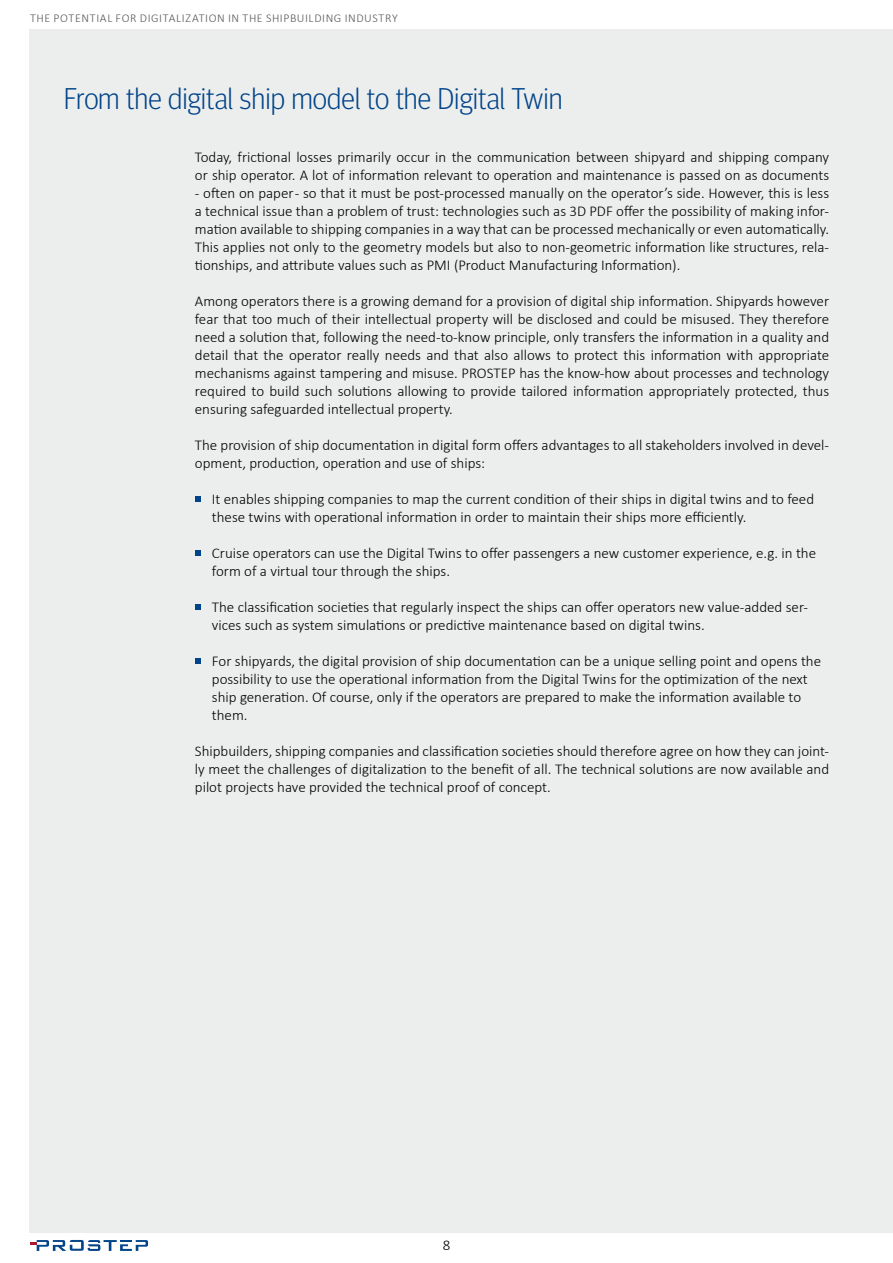
<style>
.page{position:relative;width:893px;height:1263px;background:#fff}
.page>*{position:absolute;margin:0;border:0;box-sizing:border-box;transform-origin:0 0}
.t1{font:300 30px "Meta Headline OT";color:#004489}
.t2{font:300 15px/18px "Calibri";color:#000}
.t3{font:300 12px "Calibri";letter-spacing:.05em;color:#58585a}
</style>
<div class="page">
<div style="left:30px;top:30px;width:863px;height:1203px;background:#eceded"></div>
<svg style="left:30px;top:1240px;width:118px;height:11px"></svg>
<div style="left:0;top:183px;width:40px;height:74px;background:linear-gradient(to right,#fff,#f0f0f0)"></div>
<svg style="left:195px;top:496px;width:6px;height:6px"></svg>
<svg style="left:195px;top:550px;width:6px;height:6px"></svg>
<svg style="left:195px;top:604px;width:6px;height:6px"></svg>
<svg style="left:195px;top:658px;width:6px;height:6px"></svg>
<p class="t3" style="left:30px;top:10px;width:369px">THE POTENTIAL FOR DIGITALIZATION IN THE SHIPBUILDING INDUSTRY</p>
<h1 class="t1" style="left:64px;top:80px;width:500px">From the digital ship model to the Digital Twin</h1>
<p class="t2" style="left:195px;top:147px;width:636px">Today, frictional losses primarily occur in the communication between shipyard and shipping company or ship operator. A lot of information relevant to operation and maintenance is passed on as documents</p>
<p class="t2" style="left:195px;top:183px;width:636px;text-align:justify">- often on paper - so that it must be post-processed manually on the operator’s side. However, this is less a technical issue than a problem of trust: technologies such as 3D PDF offer the possibility of making infor&shy;mation available to shipping companies in a way that can be processed mechanically or even automatically.<br>This applies not only to the geometry models but also to non-geometric information like structures, rela&shy;tionships, and attribute values such as PMI (Product Manufacturing Information).</p>
<p class="t2" style="left:195px;top:291px;width:636px;text-align:justify">Among operators there is a growing demand for a provision of digital ship information. Shipyards however fear that too much of their intellectual property will be disclosed and could be misused. They therefore need a solution that, following the need-to-know principle, only transfers the information in a quality and detail that the operator really needs and that also allows to protect this information with appropriate mechanisms against tampering and misuse. PROSTEP has the know-how about processes and technology required to build such solutions allowing to provide tailored information appropriately protected, thus ensuring safeguarded intellectual property.</p>
<p class="t2" style="left:195px;top:435px;width:636px">The provision of ship documentation in digital form offers advantages to all stakeholders involved in devel&shy;opment, production, operation and use of ships:</p>
<p class="t2" style="left:212px;top:489px;width:604px">It enables shipping companies to map the current condition of their ships in digital twins and to feed these twins with operational information in order to maintain their ships more efficiently.</p>
<p class="t2" style="left:212px;top:543px;width:606px">Cruise operators can use the Digital Twins to offer passengers a new customer experience, e.g. in the form of a virtual tour through the ships.</p>
<p class="t2" style="left:212px;top:597px;width:598px">The classification societies that regularly inspect the ships can offer operators new value-added ser&shy;vices such as system simulations or predictive maintenance based on digital twins.</p>
<p class="t2" style="left:212px;top:651px;width:611px">For shipyards, the digital provision of ship documentation can be a unique selling point and opens the possibility to use the operational information from the Digital Twins for the optimization of the next ship generation. Of course, only if the operators are prepared to make the information available to them.</p>
<p class="t2" style="left:195px;top:741px;width:636px;text-align:justify">Shipbuilders, shipping companies and classification societies should therefore agree on how they can joint&shy;ly meet the challenges of digitalization to the benefit of all. The technical solutions are now available and pilot projects have provided the technical proof of concept.</p>
<p class="t2" style="left:443px;top:1236px;width:9px">8</p>
</div>
